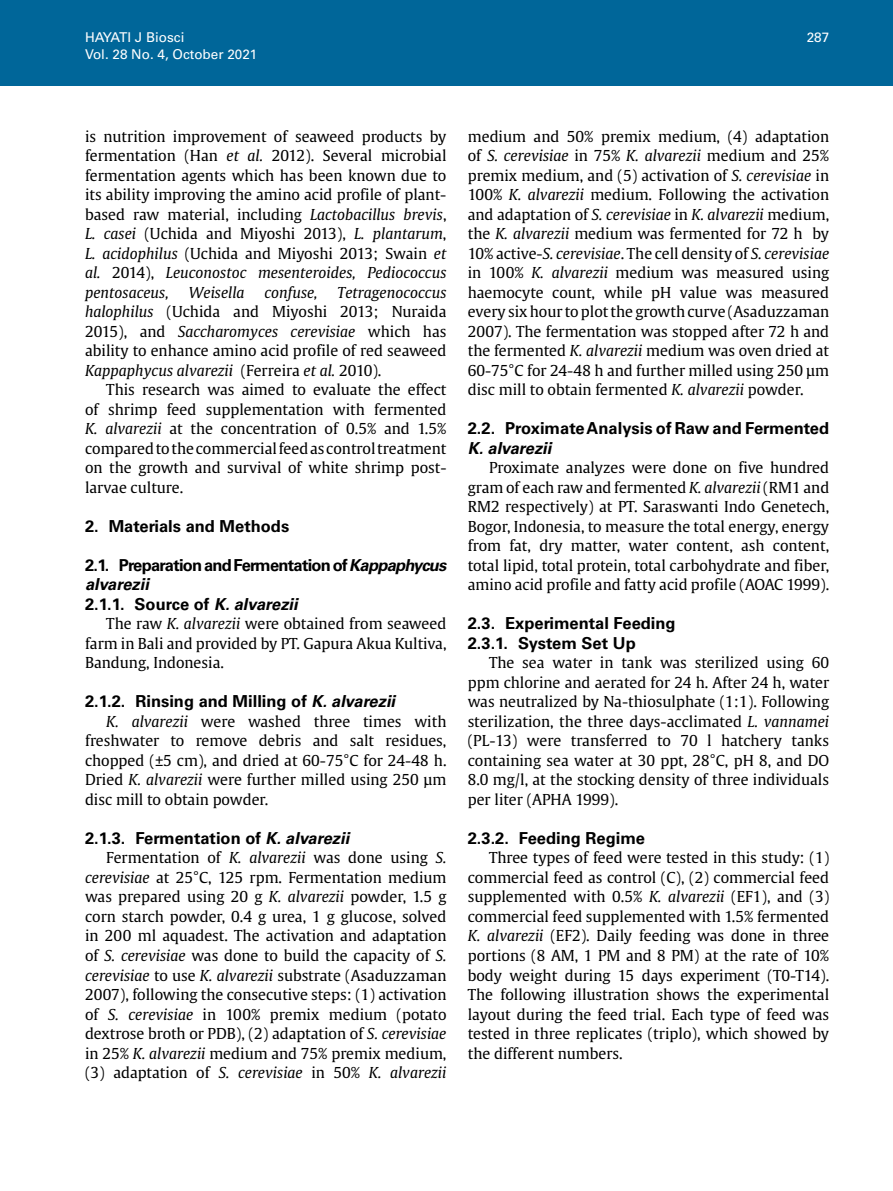
<style>
.page{position:relative;width:893px;height:1191px;background:#fff}
.page>*{position:absolute;margin:0;border:0;box-sizing:border-box;transform-origin:0 0}
.t1{font:700 16.5px/19.5px "Univers LT Std";color:#000}
.t2{font:700 16.5px/19.5px "Univers LT Std";letter-spacing:-.045em;color:#000}
.t3{font:italic 700 16.5px "Univers LT Std";color:#000}
.t4{font:15px/19.5px "Gulliver";color:#000;text-align:justify}
.t5{font:italic 15px "Gulliver";color:#000}
.t6{font:13.5px "Univers LT Std";color:#fff}
.s1{font-style:italic}
</style>
<div class="page">
<div style="left:0;top:0;width:893px;height:85px;background:#069"></div>
<p class="t6" style="left:85px;top:30px;width:101px">HAYATI J Biosci</p>
<p class="t6" style="left:807px;top:30px;width:24px">287</p>
<p class="t6" style="left:85px;top:46px;width:174px">Vol. 28 No. 4, October 2021</p>
<p class="t4" style="left:85px;top:126px;width:363px">is nutrition improvement of seaweed products by fermentation (Han <span class="s1">et al.</span> 2012). Several microbial fermentation agents which has been known due to its ability improving the amino acid profile of plant&shy;based raw material, including <span class="s1">Lactobacillus brevis</span>, <span class="s1">L. casei</span> (Uchida and Miyoshi 2013), <span class="s1">L. plantarum</span>, <span class="s1">L. acidophilus</span> (Uchida and Miyoshi 2013; Swain <span class="s1">et al.</span> 2014), <span class="s1">Leuconostoc mesenteroides, Pediococcus pentosaceus,</span></p>
<p class="t5" style="left:189px;top:283px;width:57px">Weisella</p>
<p class="t5" style="left:264px;top:283px;width:55px">confuse,</p>
<p class="t4" style="left:85px;top:282px;width:363px;text-indent:253px"><span class="s1">Tetragenococcus halophilus</span> (Uchida and Miyoshi 2013; Nuraida 2015), and <span class="s1">Saccharomyces cerevisiae</span> which has ability to enhance amino acid profile of red seaweed <span class="s1">Kappaphycus alvarezii</span> (Ferreira <span class="s1">et al.</span> 2010).</p>
<p class="t4" style="left:85px;top:380px;width:363px;text-indent:21px">This research was aimed to evaluate the effect of shrimp feed supplementation with fermented <span class="s1">K. alvarezii</span> at the concentration of 0.5% and 1.5% compared to the commercial feed as control treatment on the growth and survival of white shrimp post&shy;larvae culture.</p>
<p class="t1" style="left:85px;top:516px;width:206px">2. Materials and Methods</p>
<p class="t2" style="left:85px;top:555px;width:367px">2.1. Preparation and Fermentation of <span class="s1">Kappaphycus alvarezii<br></span>2.1.1. Source of <span class="s1">K.alvarezii</span></p>
<p class="t4" style="left:85px;top:614px;width:363px;text-indent:21px">The raw <span class="s1">K. alvarezii</span> were obtained from seaweed farm in Bali and provided by PT. Gapura Akua Kultiva, Bandung, Indonesia.</p>
<p class="t1" style="left:85px;top:692px;width:315px">2.1.2. Rinsing and Milling of <span class="s1">K.alvarezii</span></p>
<p class="t4" style="left:85px;top:711px;width:363px;text-indent:21px"><span class="s1">K. alvarezii</span> were washed three times with freshwater to remove debris and salt residues, chopped (±5 cm), and dried at 60-75°C for 24-48 h.<br>Dried <span class="s1">K. alvarezii</span> were further milled using 250 µm disc mill to obtain powder.</p>
<p class="t1" style="left:85px;top:828px;width:270px">2.1.3. Fermentation of <span class="s1">K.alvarezii</span></p>
<p class="t4" style="left:85px;top:848px;width:363px;text-indent:21px">Fermentation of <span class="s1">K. alvarezii</span> was done using <span class="s1">S. cerevisiae</span> at 25°C, 125 rpm. Fermentation medium was prepared using 20 g <span class="s1">K. alvarezii</span> powder, 1.5 g corn starch powder, 0.4 g urea, 1 g glucose, solved in 200 ml aquadest. The activation and adaptation of <span class="s1">S. cerevisiae</span> was done to build the capacity of <span class="s1">S. cerevisiae</span> to use <span class="s1">K. alvarezii</span> substrate (Asaduzzaman 2007), following the consecutive steps: (1) activation of <span class="s1">S. cerevisiae</span> in 100% premix medium (potato dextrose broth or PDB), (2) adaptation of <span class="s1">S. cerevisiae </span>in 25% <span class="s1">K. alvarezii</span> medium and 75% premix medium, (3) adaptation of <span class="s1">S. cerevisiae</span> in 50% <span class="s1">K. alvarezii</span></p>
<p class="t4" style="left:468px;top:126px;width:363px">medium and 50% premix medium, (4) adaptation of <span class="s1">S. cerevisiae</span> in 75% <span class="s1">K. alvarezii</span> medium and 25% premix medium, and (5) activation of <span class="s1">S. cerevisiae</span> in 100% <span class="s1">K. alvarezii</span> medium. Following the activation and adaptation of <span class="s1">S. cerevisiae</span> in <span class="s1">K. alvarezii</span> medium, the <span class="s1">K. alvarezii</span> medium was fermented for 72 h by 10% active-<span class="s1">S. cerevisiae</span>. The cell density of <span class="s1">S. cerevisiae </span>in 100% <span class="s1">K. alvarezii</span> medium was measured using haemocyte count, while pH value was measured every six hour to plot the growth curve (Asaduzzaman 2007). The fermentation was stopped after 72 h and the fermented <span class="s1">K. alvarezii</span> medium was oven dried at 60-75°C for 24-48 h and further milled using 250 µm disc mill to obtain fermented <span class="s1">K. alvarezii</span> powder.</p>
<p class="t1" style="left:468px;top:419px;width:363px">2.2. Proximate Analysis of Raw and Fermented</p>
<p class="t3" style="left:468px;top:438px;width:89px">K.alvarezii</p>
<p class="t4" style="left:468px;top:458px;width:363px;text-indent:21px">Proximate analyzes were done on five hundred gram of each raw and fermented <span class="s1">K. alvarezii</span> (RM1 and RM2 respectively) at PT. Saraswanti Indo Genetech, Bogor, Indonesia, to measure the total energy, energy from fat, dry matter, water content, ash content, total lipid, total protein, total carbohydrate and fiber, amino acid profile and fatty acid profile (AOAC 1999).</p>
<p class="t1" style="left:468px;top:614px;width:209px">2.3. Experimental Feeding<br>2.3.1. System Set Up</p>
<p class="t4" style="left:468px;top:653px;width:363px;text-indent:21px">The sea water in tank was sterilized using 60 ppm chlorine and aerated for 24 h. After 24 h, water was neutralized by Na-thiosulphate (1:1). Following sterilization, the three days-acclimated <span class="s1">L. vannamei </span>(PL-13) were transferred to 70 l hatchery tanks containing sea water at 30 ppt, 28°C, pH 8, and DO 8.0 mg/l, at the stocking density of three individuals per liter (APHA 1999).</p>
<p class="t1" style="left:468px;top:828px;width:179px">2.3.2. Feeding Regime</p>
<p class="t4" style="left:468px;top:848px;width:363px;text-indent:21px">Three types of feed were tested in this study: (1) commercial feed as control (C), (2) commercial feed supplemented with 0.5% <span class="s1">K. alvarezii</span> (EF1), and (3) commercial feed supplemented with 1.5% fermented <span class="s1">K. alvarezii</span> (EF2). Daily feeding was done in three portions (8 AM, 1 PM and 8 PM) at the rate of 10% body weight during 15 days experiment (T0-T14).<br>The following illustration shows the experimental layout during the feed trial. Each type of feed was tested in three replicates (triplo), which showed by the different numbers.</p>
</div>
